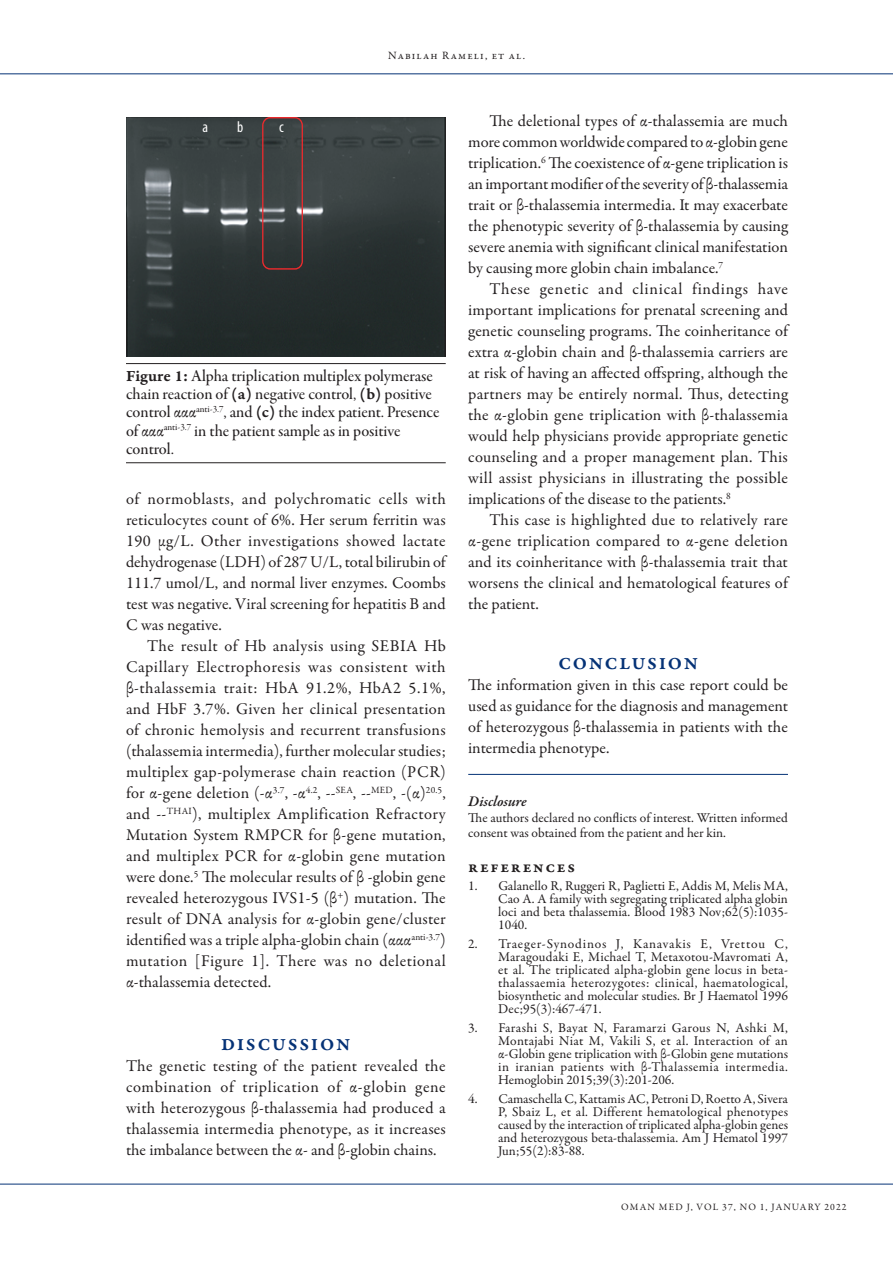
<style>
.page{position:relative;width:893px;height:1263px;background:#fff}
.page>*{position:absolute;margin:0;border:0;box-sizing:border-box;transform-origin:0 0}
.Heading-1{font:18px "Garamond Premr Pro Smbd Capt";letter-spacing:.11em;color:#053276}
.Paragraph_indent{font:16.5px/21px "Garamond Premr Pro";letter-spacing:.01em;color:#231f20;text-align:justify}
.Paragraph_No-Indent{font:16.5px/21px "Garamond Premr Pro";letter-spacing:.015em;color:#231f20;text-align:justify}
.Table-Caption{font:16.5px/18.3px "Garamond Premr Pro Med Subh";color:#231f20}
.References_Heading{font:16.5px "Garamond Premr Pro Smbd Capt";letter-spacing:.1em;color:#231f20}
.t1{font:condensed 15.6px "Myriad Pro";color:#fff}
.Acknowledgements-Lin{font:italic 600 15px "Garamond Premr Pro";color:#231f20}
.Acknowledgement-Text{font:13.5px/13.2px "Garamond Premr Pro";color:#231f20;text-align:justify}
.t2{font:11.25px "Garamond Premr Pro";letter-spacing:.1em;color:#231f20}
.t3{font:9.75px "Garamond Premr Pro";letter-spacing:.1em;color:#231f20}
.s1{font-family:"Garamond Premr Pro Smbd Capt"}
</style>
<div class="page">
<hr style="left:0;top:1184px;width:893px;height:1px;background:#053276">
<hr style="left:0;top:74px;width:893px;height:1px;background:#053276">
<hr style="left:468px;top:774px;width:320px;height:1px;background:#053276">
<hr style="left:126px;top:363px;width:320px;height:1px;background:#231f20">
<hr style="left:126px;top:462px;width:320px;height:1px;background:#231f20">
<img style="left:126px;top:118px;width:320px;height:239px">
<div style="left:262px;top:118px;width:41px;height:152px;border:1px solid #ec2a2d;border-radius:8px"></div>
<p class="t2" style="left:388px;top:49px;width:138px">Nabilah Rameli, et al.</p>
<p class="t1" style="left:203px;top:117px;width:7px">a</p>
<p class="t1" style="left:237px;top:118px;width:8px">b</p>
<p class="t1" style="left:279px;top:118px;width:6px">c</p>
<p class="Table-Caption" style="left:126px;top:367px;width:315px"><span class="s1">Figure 1:</span> Alpha triplication multiplex polymerase chain reaction of <span class="s1">(a)</span> negative control, <span class="s1">(b)</span> positive control ααα<sup>anti-3.7</sup>, and <span class="s1">(c)</span> the index patient. Presence of ααα<sup>anti-3.7</sup> in the patient sample as in positive control.</p>
<p class="Paragraph_indent" style="left:126px;top:489px;width:321px">of normoblasts, and polychromatic cells with reticulocytes count of 6%. Her serum ferritin was 190 μg/L. Other investigations showed lactate dehydrogenase (LDH) of 287 U/L, total bilirubin of 111.7 umol/L, and normal liver enzymes. Coombs test was negative. Viral screening for hepatitis B and C was negative.</p>
<p class="Paragraph_indent" style="left:126px;top:636px;width:322px;text-indent:21px">The result of Hb analysis using SEBIA Hb Capillary Electrophoresis was consistent with β-thalassemia trait: HbA 91.2%, HbA2 5.1%, and HbF 3.7%. Given her clinical presentation of chronic hemolysis and recurrent transfusions (thalassemia intermedia), further molecular studies; multiplex gap-polymerase chain reaction (PCR) for α-gene deletion (-α<sup>3.7</sup>, -α<sup>4.2</sup>, --<sup>SEA</sup>, --<sup>MED</sup>, -(α)<sup>20.5</sup>, and --<sup>THAI</sup>), multiplex Amplification Refractory Mutation System RMPCR for β-gene mutation, and multiplex PCR for α-globin gene mutation were done.<sup>5</sup> The molecular results of β -globin gene revealed heterozygous IVS1-5 (β<sup>+</sup>) mutation. The result of DNA analysis for α-globin gene/cluster identified was a triple alpha-globin chain (ααα<sup>anti-3.7</sup>) mutation [Figure 1]. There was no deletional α-thalassemia detected.</p>
<p class="Heading-1" style="left:222px;top:1034px;width:130px">DISCUSSION</p>
<p class="Paragraph_No-Indent" style="left:126px;top:1056px;width:321px">The genetic testing of the patient revealed the combination of triplication of α-globin gene with heterozygous β-thalassemia had produced a thalassemia intermedia phenotype, as it increases the imbalance between the α- and β-globin chains.</p>
<p class="Paragraph_indent" style="left:468px;top:111px;width:321px;text-indent:21px">The deletional types of α-thalassemia are much more common worldwide compared to α-globin gene triplication.<sup>6</sup> The coexistence of α-gene triplication is an important modifier of the severity of β-thalassemia trait or β-thalassemia intermedia. It may exacerbate the phenotypic severity of β-thalassemia by causing severe anemia with significant clinical manifestation by causing more globin chain imbalance.<sup>7</sup></p>
<p class="Paragraph_indent" style="left:468px;top:279px;width:321px;text-indent:21px">These genetic and clinical findings have important implications for prenatal screening and genetic counseling programs. The coinheritance of extra α-globin chain and β-thalassemia carriers are at risk of having an affected offspring, although the partners may be entirely normal. Thus, detecting the α-globin gene triplication with β-thalassemia would help physicians provide appropriate genetic counseling and a proper management plan. This will assist physicians in illustrating the possible implications of the disease to the patients.<sup>8</sup></p>
<p class="Paragraph_indent" style="left:468px;top:510px;width:321px;text-indent:21px">This case is highlighted due to relatively rare α-gene triplication compared to α-gene deletion and its coinheritance with β-thalassemia trait that worsens the clinical and hematological features of the patient.</p>
<p class="Heading-1" style="left:558px;top:653px;width:141px">CONCLUSION</p>
<p class="Paragraph_No-Indent" style="left:468px;top:675px;width:321px">The information given in this case report could be used as guidance for the diagnosis and management of heterozygous β-thalassemia in patients with the intermedia phenotype.</p>
<p class="Acknowledgements-Lin" style="left:468px;top:792px;width:60px">Disclosure</p>
<p class="Acknowledgement-Text" style="left:468px;top:810px;width:321px;line-height:15.8px">The authors declared no conflicts of interest. Written informed consent was obtained from the patient and her kin.</p>
<p class="References_Heading" style="left:468px;top:857px;width:108px">references</p>
<p class="Acknowledgement-Text" style="left:498px;top:879px;width:291px;text-indent:-30px">1. Galanello R, Ruggeri R, Paglietti E, Addis M, Melis MA, Cao A. A family with segregating triplicated alpha globin loci and beta thalassemia. Blood 1983 Nov;62(5):1035- 1040.</p>
<p class="Acknowledgement-Text" style="left:498px;top:937px;width:291px;text-indent:-30px">2. Traeger-Synodinos J, Kanavakis E, Vrettou C, Maragoudaki E, Michael T, Metaxotou-Mavromati A, et al. The triplicated alpha-globin gene locus in beta&shy;thalassaemia heterozygotes: clinical, haematological, biosynthetic and molecular studies. Br J Haematol 1996<br>Dec;95(3):467-471.</p>
<p class="Acknowledgement-Text" style="left:498px;top:1021px;width:291px;text-indent:-30px">3. Farashi S, Bayat N, Faramarzi Garous N, Ashki M, Montajabi Niat M, Vakili S, et al. Interaction of an α-Globin gene triplication with β-Globin gene mutations in iranian patients with β-Thalassemia intermedia.<br>Hemoglobin 2015;39(3):201-206.</p>
<p class="Acknowledgement-Text" style="left:498px;top:1092px;width:291px;text-indent:-30px">4. Camaschella C, Kattamis AC, Petroni D, Roetto A, Sivera P, Sbaiz L, et al. Different hematological phenotypes caused by the interaction of triplicated alpha-globin genes and heterozygous beta-thalassemia. Am J Hematol 1997<br>Jun;55(2):83-88.</p>
<p class="t3" style="left:621px;top:1201px;width:19px">Oman</p>
<p class="t3" style="left:659px;top:1201px;width:46px">med J, vol</p>
<p class="t3" style="left:722px;top:1201px;width:27px">37, no</p>
<p class="t3" style="left:760px;top:1201px;width:88px">1, January 2022</p>
</div>
